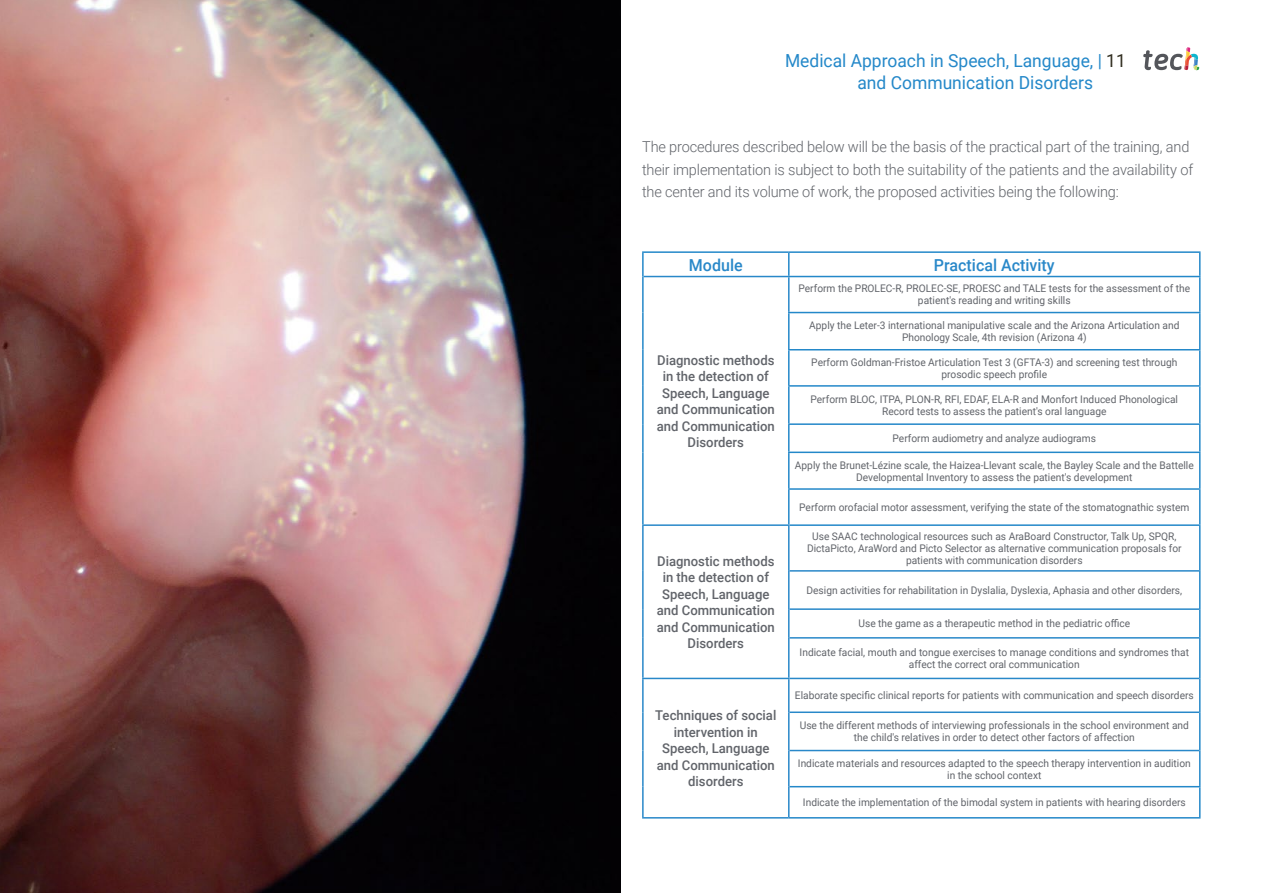
<style>
.page{position:relative;width:1263px;height:893px;background:#fff}
.page>*{position:absolute;margin:0;border:0;box-sizing:border-box;transform-origin:0 0}
.t1{font:18px/22.5px "Roboto";color:#2488c9}
.t2{font:500 16.5px "Roboto";color:#2988c9}
.t3{font:300 15px/22.5px "Roboto";letter-spacing:-.01em;color:#61646a}
.t4{font:500 13.5px/16.5px "Roboto";color:#61646a;text-align:center}
.t5{font:10.5px/12px "Roboto";color:#61646a;text-align:center}
.s1{color:#312e20}
</style>
<div class="page">
<hr style="left:642px;top:817px;width:147px;height:2px;background:#2988c9">
<hr style="left:642px;top:679px;width:2px;height:33px;background:#2988c9">
<hr style="left:788px;top:679px;width:1px;height:33px;background:#2988c9">
<hr style="left:642px;top:712px;width:2px;height:38px;background:#2988c9">
<hr style="left:788px;top:712px;width:1px;height:38px;background:#2988c9">
<hr style="left:642px;top:750px;width:2px;height:37px;background:#2988c9">
<hr style="left:788px;top:750px;width:1px;height:37px;background:#2988c9">
<hr style="left:642px;top:787px;width:2px;height:30px;background:#2988c9">
<hr style="left:788px;top:787px;width:1px;height:30px;background:#2988c9">
<hr style="left:789px;top:570px;width:410px;height:2px;background:#2988c9">
<hr style="left:789px;top:608px;width:410px;height:2px;background:#2988c9">
<hr style="left:789px;top:637px;width:410px;height:2px;background:#2988c9">
<hr style="left:789px;top:678px;width:410px;height:1px;background:#2988c9">
<hr style="left:789px;top:711px;width:410px;height:2px;background:#2988c9">
<hr style="left:789px;top:750px;width:410px;height:1px;background:#2988c9">
<hr style="left:644px;top:276px;width:144px;height:1px;background:#2988c9">
<hr style="left:642px;top:277px;width:2px;height:36px;background:#2488c9">
<hr style="left:642px;top:313px;width:2px;height:37px;background:#2488c9">
<hr style="left:642px;top:350px;width:2px;height:36px;background:#2488c9">
<hr style="left:642px;top:386px;width:2px;height:38px;background:#2488c9">
<hr style="left:642px;top:424px;width:2px;height:28px;background:#2488c9">
<hr style="left:642px;top:452px;width:2px;height:37px;background:#2488c9">
<hr style="left:642px;top:489px;width:2px;height:35px;background:#2488c9">
<hr style="left:788px;top:277px;width:1px;height:35px;background:#2988c9">
<hr style="left:642px;top:251px;width:147px;height:2px;background:#2488c9">
<hr style="left:642px;top:253px;width:2px;height:24px;background:#2488c9">
<hr style="left:789px;top:251px;width:411px;height:2px;background:#2488c9">
<svg style="left:788px;top:253px;width:1px;height:23px"></svg>
<svg style="left:1199px;top:253px;width:1px;height:23px"></svg>
<hr style="left:788px;top:276px;width:412px;height:1px;background:#2488c9">
<hr style="left:1199px;top:277px;width:1px;height:35px;background:#2488c9">
<hr style="left:788px;top:313px;width:1px;height:36px;background:#2488c9">
<hr style="left:1199px;top:313px;width:1px;height:36px;background:#2488c9">
<hr style="left:788px;top:349px;width:412px;height:1px;background:#2488c9">
<hr style="left:788px;top:350px;width:1px;height:35px;background:#2488c9">
<hr style="left:1199px;top:350px;width:1px;height:35px;background:#2488c9">
<hr style="left:788px;top:387px;width:1px;height:36px;background:#2488c9">
<hr style="left:1199px;top:387px;width:1px;height:36px;background:#2488c9">
<svg style="left:788px;top:425px;width:1px;height:27px"></svg>
<svg style="left:1199px;top:425px;width:1px;height:27px"></svg>
<hr style="left:788px;top:453px;width:1px;height:35px;background:#2488c9">
<hr style="left:1199px;top:453px;width:1px;height:35px;background:#2488c9">
<hr style="left:788px;top:490px;width:1px;height:34px;background:#2488c9">
<hr style="left:1199px;top:490px;width:1px;height:34px;background:#2488c9">
<hr style="left:1199px;top:526px;width:1px;height:45px;background:#2488c9">
<hr style="left:789px;top:786px;width:411px;height:1px;background:#2488c9">
<hr style="left:789px;top:817px;width:411px;height:2px;background:#2488c9">
<hr style="left:788px;top:312px;width:412px;height:1px;background:#2488c9">
<hr style="left:788px;top:385px;width:412px;height:2px;background:#2488c9">
<hr style="left:788px;top:423px;width:412px;height:2px;background:#2488c9">
<hr style="left:788px;top:452px;width:412px;height:1px;background:#2488c9">
<hr style="left:788px;top:488px;width:412px;height:2px;background:#2488c9">
<hr style="left:789px;top:524px;width:411px;height:2px;background:#2488c9">
<hr style="left:1199px;top:571px;width:1px;height:38px;background:#2488c9">
<svg style="left:1199px;top:609px;width:1px;height:29px"></svg>
<hr style="left:1199px;top:638px;width:1px;height:40px;background:#2488c9">
<hr style="left:1199px;top:678px;width:1px;height:34px;background:#2488c9">
<hr style="left:1199px;top:712px;width:1px;height:38px;background:#2488c9">
<hr style="left:1199px;top:750px;width:1px;height:36px;background:#2488c9">
<hr style="left:1199px;top:787px;width:1px;height:30px;background:#2488c9">
<hr style="left:642px;top:524px;width:147px;height:2px;background:#2988c9">
<hr style="left:642px;top:526px;width:2px;height:45px;background:#2988c9">
<hr style="left:788px;top:526px;width:1px;height:45px;background:#2988c9">
<hr style="left:642px;top:571px;width:2px;height:38px;background:#2988c9">
<hr style="left:788px;top:571px;width:1px;height:38px;background:#2988c9">
<hr style="left:642px;top:609px;width:2px;height:29px;background:#2988c9">
<svg style="left:788px;top:609px;width:1px;height:29px"></svg>
<hr style="left:642px;top:638px;width:2px;height:40px;background:#2988c9">
<hr style="left:788px;top:638px;width:1px;height:40px;background:#2988c9">
<hr style="left:642px;top:678px;width:147px;height:1px;background:#2988c9">
<img style="left:0;top:0;width:621px;height:893px">
<svg style="left:1143px;top:47px;width:56px;height:24px"></svg>
<h1 class="t1" style="left:857px;top:48px;width:270px;text-indent:-72px">Medical Approach in Speech, Language, | <span class="s1">11 </span>and Communication Disorders</h1>
<p class="t3" style="left:642px;top:135px;width:552px">The procedures described below will be the basis of the practical part of the training, and their implementation is subject to both the suitability of the patients and the availability of the center and its volume of work, the proposed activities being the following:</p>
<h2 class="t2" style="left:689px;top:253px;width:55px">Module</h2>
<h2 class="t2" style="left:934px;top:253px;width:122px">Practical Activity</h2>
<p class="t4" style="left:657px;top:351px;width:120px">Diagnostic methods in the detection of<br>Speech, Language and Communication and Communication<br>Disorders</p>
<p class="t4" style="left:657px;top:552px;width:120px">Diagnostic methods in the detection of<br>Speech, Language and Communication and Communication<br>Disorders</p>
<p class="t4" style="left:655px;top:707px;width:123px">Techniques of social intervention in<br>Speech, Language and Communication disorders</p>
<p class="t5" style="left:798px;top:282px;width:393px">Perform the PROLEC-R, PROLEC-SE, PROESC and TALE tests for the assessment of the patient's reading and writing skills</p>
<p class="t5" style="left:809px;top:319px;width:372px">Apply the Leter-3 international manipulative scale and the Arizona Articulation and<br>Phonology Scale, 4th revision (Arizona 4)</p>
<p class="t5" style="left:811px;top:356px;width:368px">Perform Goldman-Fristoe Articulation Test 3 (GFTA-3) and screening test through prosodic speech profile</p>
<p class="t5" style="left:810px;top:393px;width:369px">Perform BLOC, ITPA, PLON-R, RFI, EDAF, ELA-R and Monfort Induced Phonological<br>Record tests to assess the patient's oral language</p>
<p class="t5" style="left:892px;top:432px;width:205px">Perform audiometry and analyze audiograms</p>
<p class="t5" style="left:795px;top:458px;width:400px">Apply the Brunet-Lézine scale, the Haizea-Llevant scale, the Bayley Scale and the Battelle<br>Developmental Inventory to assess the patient's development</p>
<p class="t5" style="left:799px;top:501px;width:392px">Perform orofacial motor assessment, verifying the state of the stomatognathic system</p>
<p class="t5" style="left:807px;top:530px;width:376px">Use SAAC technological resources such as AraBoard Constructor, Talk Up, SPQR,<br>DictaPicto, AraWord and Picto Selector as alternative communication proposals for patients with communication disorders</p>
<p class="t5" style="left:806px;top:584px;width:377px">Design activities for rehabilitation in Dyslalia, Dyslexia, Aphasia and other disorders,</p>
<p class="t5" style="left:858px;top:617px;width:273px">Use the game as a therapeutic method in the pediatric office</p>
<p class="t5" style="left:800px;top:646px;width:391px">Indicate facial, mouth and tongue exercises to manage conditions and syndromes that affect the correct oral communication</p>
<p class="t5" style="left:795px;top:689px;width:400px">Elaborate specific clinical reports for patients with communication and speech disorders</p>
<p class="t5" style="left:800px;top:719px;width:391px">Use the different methods of interviewing professionals in the school environment and the child's relatives in order to detect other factors of affection</p>
<p class="t5" style="left:798px;top:756px;width:394px">Indicate materials and resources adapted to the speech therapy intervention in audition in the school context</p>
<p class="t5" style="left:803px;top:796px;width:384px">Indicate the implementation of the bimodal system in patients with hearing disorders</p>
</div>
